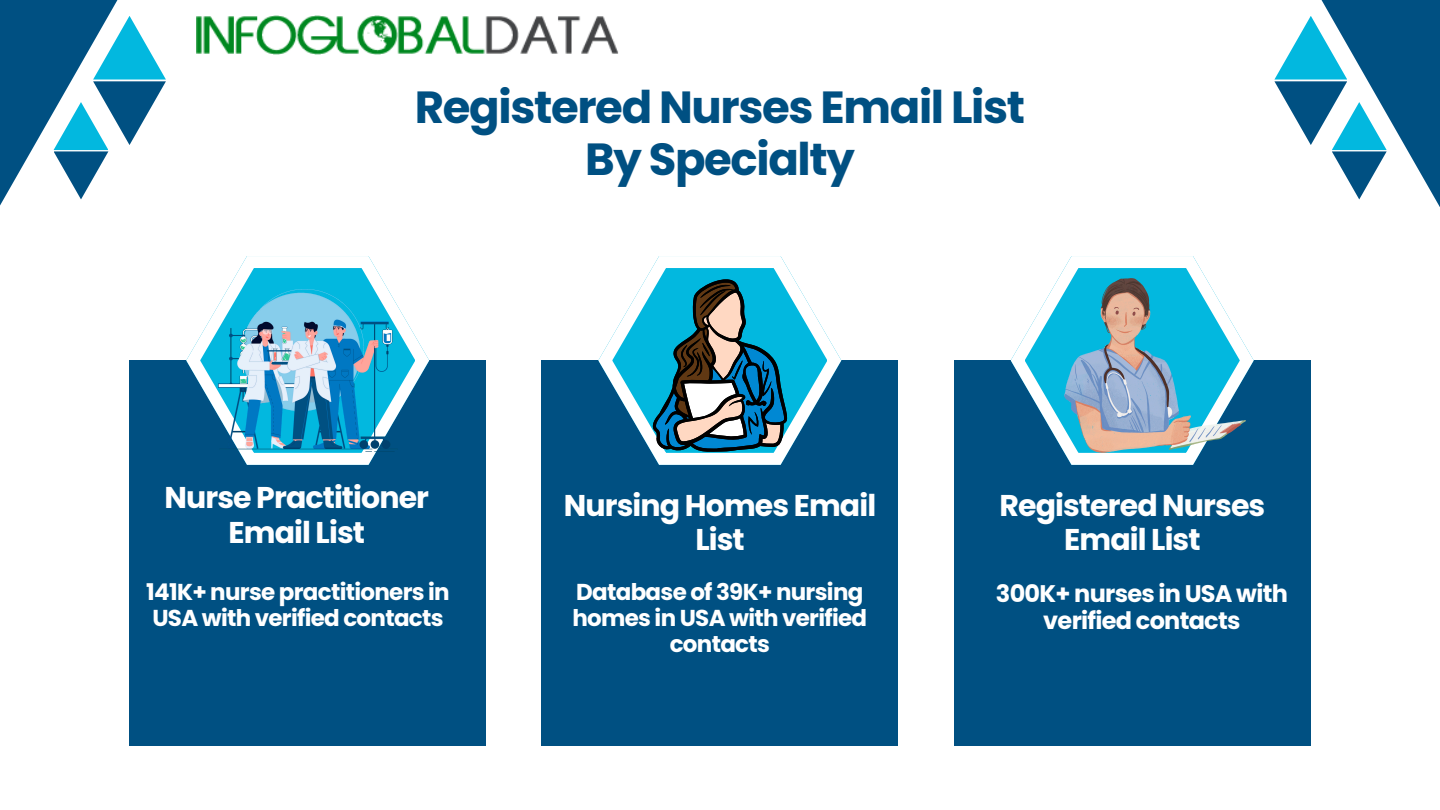
<style>
.page{position:relative;width:1440px;height:810px;background:#fff}
.page>*{position:absolute;margin:0;border:0;box-sizing:border-box;transform-origin:0 0}
.t1{font:700 45px/51.8px "Poppins";letter-spacing:-.03em;color:#005082;text-align:center}
.t2{font:700 30px/34.5px "Poppins";letter-spacing:-.03em;color:#fff;text-align:center}
.t3{font:700 24px/27px "Poppins";letter-spacing:-.03em;color:#fff;text-align:center}
.t4{font:700 23px/26.2px "Poppins";letter-spacing:-.03em;color:#fff}
</style>
<div class="page">
<svg style="left:1321px;top:0;width:119px;height:207px;fill:#005082"></svg>
<svg style="left:0;top:0;width:118px;height:206px;fill:#005082"></svg>
<svg style="left:54px;top:16px;width:112px;height:183px"></svg>
<svg style="left:1274px;top:16px;width:113px;height:183px"></svg>
<div style="left:130px;top:360px;width:356px;height:386px;background:#005082"></div>
<div style="left:542px;top:360px;width:356px;height:386px;background:#005082"></div>
<div style="left:954px;top:360px;width:357px;height:386px;background:#005082"></div>
<svg style="left:186px;top:256px;width:243px;height:209px"></svg>
<svg style="left:598px;top:256px;width:243px;height:209px"></svg>
<svg style="left:1011px;top:256px;width:243px;height:209px"></svg>
<img style="left:218px;top:289px;width:179px;height:163px">
<svg style="left:653px;top:279px;width:134px;height:173px;background:#3c8698"></svg>
<img style="left:1065px;top:278px;width:180px;height:174px">
<img style="left:197px;top:16px;width:422px;height:39px">
<p class="t1" style="left:415px;top:82px;width:612px">Registered Nurses Email List<br>By Specialty</p>
<h2 class="t2" style="left:164px;top:480px;width:266px">Nurse Practitioner<br>Email List</h2>
<p class="t2" style="left:564px;top:488px;width:314px">Nursing Homes Email<br>List</p>
<p class="t2" style="left:999px;top:488px;width:267px">Registered Nurses<br>Email List</p>
<h2 class="t4" style="left:146px;top:578px;width:305px">141K+ nurse practitioners in<br>USA with verified contacts</h2>
<p class="t4" style="left:572px;top:578px;width:296px;text-align:center">Database of 39K+ nursing homes in USA with verified contacts</p>
<p class="t3" style="left:996px;top:580px;width:294px">300K+ nurses in USA with verified contacts</p>
</div>
